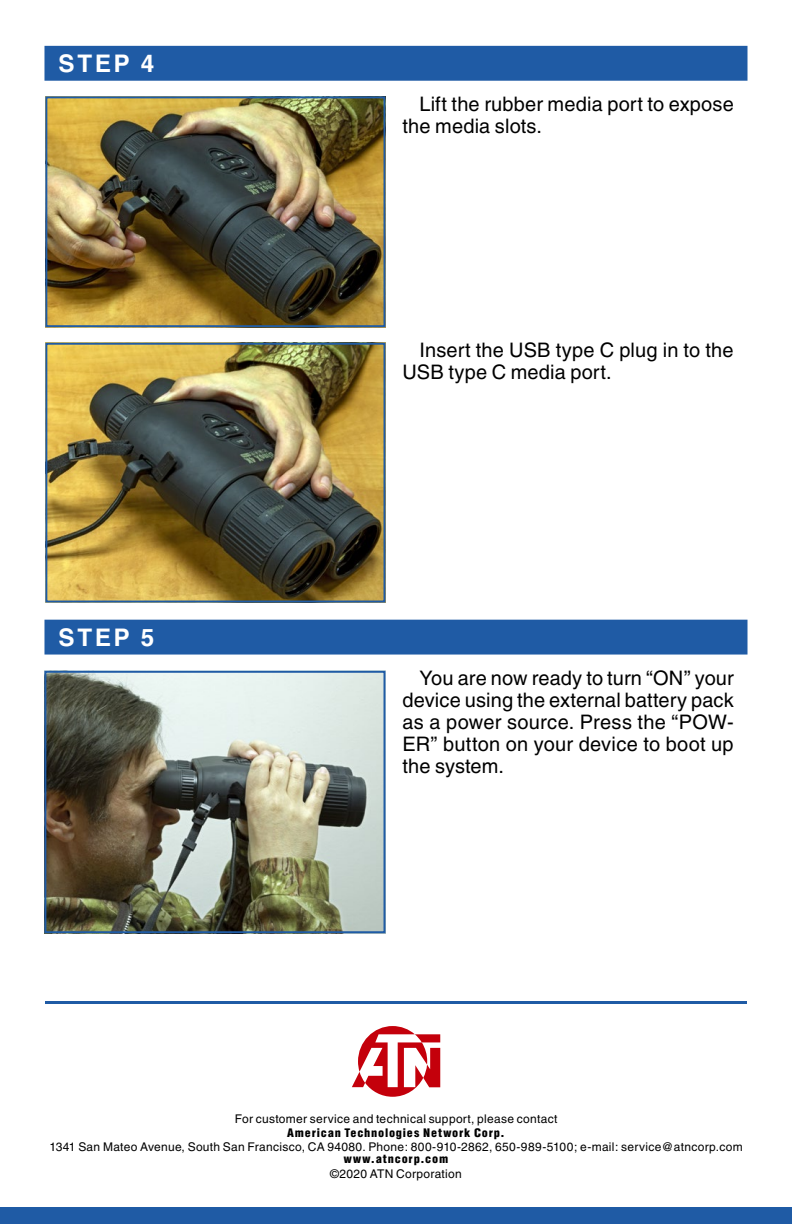
<style>
.page{position:relative;width:792px;height:1224px;background:#fff}
.page>*{position:absolute;margin:0;border:0;box-sizing:border-box;transform-origin:0 0}
.t1{font:700 24px "Helios";letter-spacing:.12em;color:#fff}
.t2{font:20px/22px "Helvetica";letter-spacing:.01em;color:#000}
.t3{font:12px "Helvetica";letter-spacing:.025em;color:#000}
.t4{font:900 12px "Helios Cond";letter-spacing:.06em;color:#000;scale:1.07 1}
</style>
<div class="page">
<div style="left:0;top:1208px;width:792px;height:16px;background:#1f5ba5"></div>
<hr style="left:45px;top:1002px;width:702px;height:2px;background:#1f5ba5">
<svg style="left:352px;top:1026px;width:88px;height:71px"></svg>
<div style="left:44px;top:620px;width:704px;height:35px;background:#1f5ba5"></div>
<img style="left:47px;top:674px;width:336px;height:256px">
<div style="left:44px;top:671px;width:342px;height:262px;border:2px solid #1f5ba5"></div>
<div style="left:44px;top:46px;width:704px;height:35px;background:#1f5ba5"></div>
<img style="left:48px;top:99px;width:335px;height:225px">
<div style="left:45px;top:96px;width:341px;height:231px;border:2px solid #1f5ba5"></div>
<img style="left:48px;top:346px;width:335px;height:254px">
<div style="left:45px;top:343px;width:341px;height:260px;border:2px solid #1f5ba5"></div>
<p class="t1" style="left:58px;top:49px;width:97px">STEP 4</p>
<p class="t1" style="left:58px;top:622px;width:97px">STEP 5</p>
<p class="t2" style="left:403px;top:93px;width:333px;text-indent:17px">Lift the rubber media port to expose the media slots.</p>
<p class="t2" style="left:403px;top:339px;width:333px;text-indent:17px">Insert the USB type C plug in to the<br>USB type C media port.</p>
<p class="t2" style="left:403px;top:667px;width:333px;text-align:justify;text-indent:17px">You are now ready to turn “ON” your device using the external battery pack as a power source. Press the “POW-ER” button on your device to boot up the system.</p>
<p class="t3" style="left:235px;top:1112px;width:324px">For customer service and technical support, please contact</p>
<p class="t4" style="left:287px;top:1126px;width:205px">American Technologies Network Corp.</p>
<p class="t3" style="left:49px;top:1140px;width:695px">1341 San Mateo Avenue, South San Francisco, CA 94080. Phone: 800-910-2862, 650-989-5100; e-mail: service@atncorp.com</p>
<p class="t4" style="left:344px;top:1152px;width:99px">www.atncorp.com</p>
<p class="t3" style="left:330px;top:1167px;width:133px">©2020 ATN Corporation</p>
</div>
